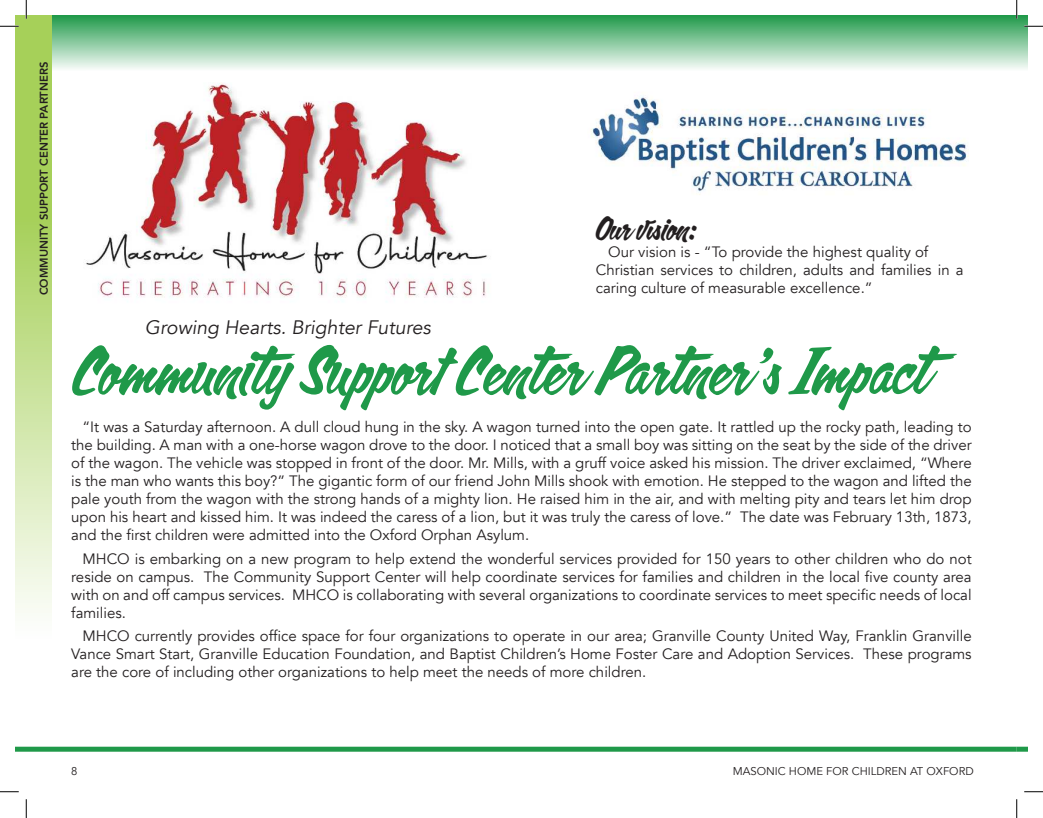
<style>
.page{position:relative;width:1043px;height:818px;background:#fff}
.page>*{position:absolute;margin:0;border:0;box-sizing:border-box;transform-origin:0 0}
.t1{font:61.88px "Calgary Script OT";color:#1f9949}
.t2{font:30px "Calgary Script OT";color:#231f20}
.t3{font:italic 19.5px "Avenir";color:#231f20}
.t4{font:15px/18px "Avenir";color:#231f20;text-align:justify}
.t5{font:11.25px "Avenir";color:#231f20}
.t6{font:800 11.25px "Avenir";color:#231f20}
</style>
<div class="page">
<div style="left:15px;top:15px;width:1001px;height:56px;background:linear-gradient(to bottom,#1f9948,#f6fbf8)"></div>
<svg style="left:1016px;top:15px;width:12px;height:54px"></svg>
<svg style="left:15px;top:15px;width:36px;height:598px;background:#c1de8c"></svg>
<img style="left:590px;top:96px;width:379px;height:99px">
<div style="left:15px;top:746px;width:1001px;height:5px;background:#1f9949"></div>
<div style="left:1016px;top:746px;width:12px;height:5px;background:#1f9949"></div>
<img style="left:85px;top:82px;width:402px;height:217px">
<svg style="left:0;top:25px;width:19px;height:2px"></svg>
<svg style="left:1024px;top:25px;width:18px;height:2px"></svg>
<svg style="left:0;top:791px;width:19px;height:1px"></svg>
<svg style="left:1024px;top:791px;width:18px;height:1px"></svg>
<svg style="left:25px;top:0;width:2px;height:19px"></svg>
<svg style="left:25px;top:799px;width:2px;height:19px"></svg>
<svg style="left:1015px;top:0;width:2px;height:19px"></svg>
<svg style="left:1016px;top:799px;width:1px;height:19px"></svg>
<p class="t6" style="left:39px;top:295px;width:235px;rotate:-90deg">COMMUNITY SUPPORT CENTER PARTNERS</p>
<p class="t3" style="left:145px;top:319px;width:287px">Growing Hearts. Brighter Futures</p>
<h2 class="t2" style="left:595px;top:215px;width:102px">Our vision:</h2>
<p class="t4" style="left:596px;top:243px;width:369px;text-align:left;text-indent:12px">Our vision is - “To provide the highest quality of<br>Christian services to children, adults and families in a caring culture of measurable excellence.”</p>
<h1 class="t1" style="left:71px;top:343px;width:887px">Community Support Center Partner’s Impact</h1>
<p class="t4" style="left:71px;top:418px;width:902px;text-indent:11px">“It was a Saturday afternoon. A dull cloud hung in the sky. A wagon turned into the open gate. It rattled up the rocky path, leading to the building. A man with a one-horse wagon drove to the door. I noticed that a small boy was sitting on the seat by the side of the driver of the wagon. The vehicle was stopped in front of the door. Mr. Mills, with a gruff voice asked his mission. The driver exclaimed, “Where is the man who wants this boy?” The gigantic form of our friend John Mills shook with emotion. He stepped to the wagon and lifted the pale youth from the wagon with the strong hands of a mighty lion. He raised him in the air, and with melting pity and tears let him drop upon his heart and kissed him. It was indeed the caress of a lion, but it was truly the caress of love.” The date was February 13th, 1873, and the first children were admitted into the Oxford Orphan Asylum.</p>
<p class="t4" style="left:71px;top:549px;width:902px;text-indent:11px">MHCO is embarking on a new program to help extend the wonderful services provided for 150 years to other children who do not reside on campus. The Community Support Center will help coordinate services for families and children in the local five county area with on and off campus services. MHCO is collaborating with several organizations to coordinate services to meet specific needs of local families.</p>
<p class="t4" style="left:71px;top:627px;width:902px;text-indent:11px">MHCO currently provides office space for four organizations to operate in our area; Granville County United Way, Franklin Granville Vance Smart Start, Granville Education Foundation, and Baptist Children’s Home Foster Care and Adoption Services. These programs are the core of including other organizations to help meet the needs of more children.</p>
<p class="t5" style="left:71px;top:766px;width:8px">8</p>
<p class="t5" style="left:732px;top:766px;width:242px">MASONIC HOME FOR CHILDREN AT OXFORD</p>
</div>
